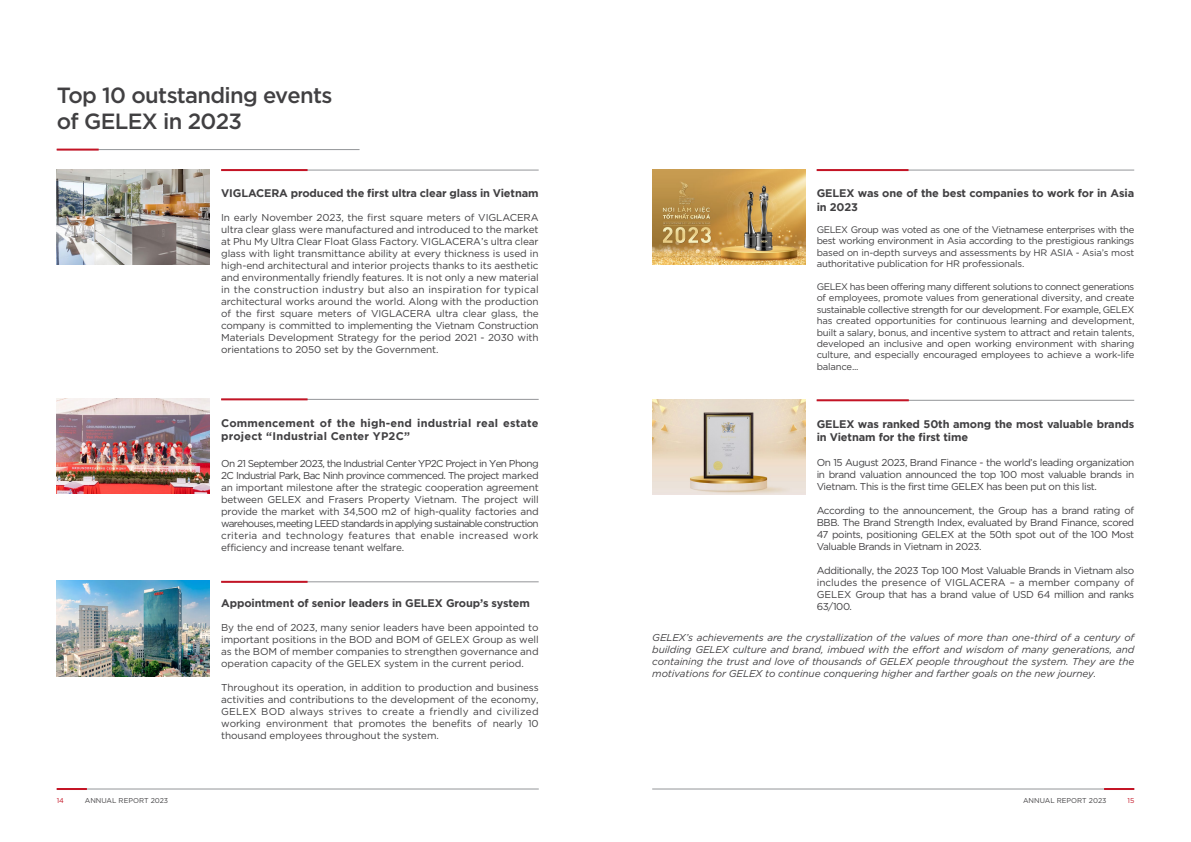
<style>
.page{position:relative;width:1191px;height:842px;background:#fff}
.page>*{position:absolute;margin:0;border:0;box-sizing:border-box;transform-origin:0 0}
.t1{font:22px/26.4px "SVN Gotham";letter-spacing:-.03em;color:#414042}
.t2{font:700 11px/13.2px "SVN Gotham";letter-spacing:-.01em;color:#414042}
.t3{font:700 11px/13.2px "SVN Gotham";letter-spacing:.02em;color:#414042}
.t4{font:10px/12px "SVN Gotham";letter-spacing:-.02em;color:#414042;text-align:justify}
.t5{font:italic 10px/12px "SVN Gotham";letter-spacing:-.01em;color:#414042;text-align:justify}
.t6{font:9.5px/11.4px "SVN Gotham";letter-spacing:-.02em;color:#414042;text-align:justify}
.t7{font:7px "SVN Gotham";color:#414042}
.t8{font:7px "SVN Gotham";color:#c41425}
</style>
<div class="page">
<hr style="left:57px;top:789px;width:482px;height:1px;background:#939598">
<hr style="left:57px;top:788px;width:30px;height:2px;background:#c41425">
<hr style="left:57px;top:149px;width:302px;height:1px;background:#939598">
<hr style="left:57px;top:149px;width:42px;height:2px;background:#c41425">
<hr style="left:221px;top:170px;width:317px;height:1px;background:#939598">
<hr style="left:221px;top:169px;width:86px;height:2px;background:#c41425">
<hr style="left:221px;top:399px;width:317px;height:1px;background:#939598">
<hr style="left:221px;top:398px;width:86px;height:2px;background:#c41425">
<hr style="left:221px;top:582px;width:317px;height:1px;background:#939598">
<hr style="left:221px;top:581px;width:86px;height:2px;background:#c41425">
<img style="left:57px;top:169px;width:153px;height:95px">
<img style="left:57px;top:398px;width:153px;height:96px">
<img style="left:57px;top:581px;width:153px;height:95px">
<hr style="left:652px;top:789px;width:482px;height:1px;background:#939598">
<hr style="left:1104px;top:788px;width:30px;height:2px;background:#c41425">
<hr style="left:816px;top:170px;width:318px;height:1px;background:#939598">
<hr style="left:816px;top:169px;width:92px;height:2px;background:#c41425">
<hr style="left:816px;top:400px;width:318px;height:1px;background:#939598">
<hr style="left:816px;top:399px;width:92px;height:2px;background:#c41425">
<img style="left:652px;top:169px;width:153px;height:95px">
<img style="left:652px;top:399px;width:153px;height:95px">
<h1 class="t1" style="left:57px;top:80px;width:277px">Top 10 outstanding events of GELEX in 2023</h1>
<p class="t2" style="left:221px;top:186px;width:319px">VIGLACERA produced the first ultra clear glass in Vietnam</p>
<p class="t4" style="left:221px;top:211px;width:319px">In early November 2023, the first square meters of VIGLACERA ultra clear glass were manufactured and introduced to the market at Phu My Ultra Clear Float Glass Factory. VIGLACERA’s ultra clear glass with light transmittance ability at every thickness is used in high-end architectural and interior projects thanks to its aesthetic and environmentally friendly features. It is not only a new material in the construction industry but also an inspiration for typical architectural works around the world. Along with the production of the first square meters of VIGLACERA ultra clear glass, the company is committed to implementing the Vietnam Construction Materials Development Strategy for the period 2021 - 2030 with orientations to 2050 set by the Government.</p>
<p class="t3" style="left:221px;top:416px;width:319px">Commencement of the high-end industrial real estate project “Industrial Center YP2C”</p>
<p class="t4" style="left:221px;top:457px;width:319px">On 21 September 2023, the Industrial Center YP2C Project in Yen Phong 2C Industrial Park, Bac Ninh province commenced. The project marked an important milestone after the strategic cooperation agreement between GELEX and Frasers Property Vietnam. The project will provide the market with 34,500 m2 of high-quality factories and warehouses, meeting LEED standards in applying sustainable construction criteria and technology features that enable increased work efficiency and increase tenant welfare.</p>
<p class="t2" style="left:221px;top:596px;width:310px">Appointment of senior leaders in GELEX Group’s system</p>
<p class="t8" style="left:57px;top:796px;width:9px">14</p>
<p class="t7" style="left:85px;top:796px;width:85px">ANNUAL REPORT 2023</p>
<p class="t4" style="left:221px;top:621px;width:319px">By the end of 2023, many senior leaders have been appointed to important positions in the BOD and BOM of GELEX Group as well as the BOM of member companies to strengthen governance and operation capacity of the GELEX system in the current period.</p>
<p class="t4" style="left:221px;top:681px;width:319px">Throughout its operation, in addition to production and business activities and contributions to the development of the economy, GELEX BOD always strives to create a friendly and civilized working environment that promotes the benefits of nearly 10 thousand employees throughout the system.</p>
<p class="t2" style="left:816px;top:186px;width:319px">GELEX was one of the best companies to work for in Asia in 2023</p>
<p class="t6" style="left:816px;top:223px;width:319px">GELEX Group was voted as one of the Vietnamese enterprises with the best working environment in Asia according to the prestigious rankings based on in-depth surveys and assessments by HR ASIA - Asia’s most authoritative publication for HR professionals.</p>
<p class="t6" style="left:816px;top:280px;width:319px">GELEX has been offering many different solutions to connect generations of employees, promote values from generational diversity, and create sustainable collective strength for our development. For example, GELEX has created opportunities for continuous learning and development, built a salary, bonus, and incentive system to attract and retain talents, developed an inclusive and open working environment with sharing culture, and especially encouraged employees to achieve a work-life balance...</p>
<p class="t2" style="left:816px;top:417px;width:319px">GELEX was ranked 50th among the most valuable brands in Vietnam for the first time</p>
<p class="t4" style="left:816px;top:456px;width:319px">On 15 August 2023, Brand Finance - the world’s leading organization in brand valuation announced the top 100 most valuable brands in Vietnam. This is the first time GELEX has been put on this list.</p>
<p class="t4" style="left:816px;top:504px;width:319px">According to the announcement, the Group has a brand rating of BBB. The Brand Strength Index, evaluated by Brand Finance, scored 47 points, positioning GELEX at the 50th spot out of the 100 Most Valuable Brands in Vietnam in 2023.</p>
<p class="t4" style="left:816px;top:564px;width:319px">Additionally, the 2023 Top 100 Most Valuable Brands in Vietnam also includes the presence of VIGLACERA – a member company of GELEX Group that has a brand value of USD 64 million and ranks 63/100.</p>
<p class="t5" style="left:652px;top:630px;width:483px">GELEX’s achievements are the crystallization of the values of more than one-third of a century of building GELEX culture and brand, imbued with the effort and wisdom of many generations, and containing the trust and love of thousands of GELEX people throughout the system. They are the motivations for GELEX to continue conquering higher and farther goals on the new journey.</p>
<p class="t7" style="left:1023px;top:796px;width:85px">ANNUAL REPORT 2023</p>
<p class="t8" style="left:1127px;top:796px;width:8px">15</p>
</div>
